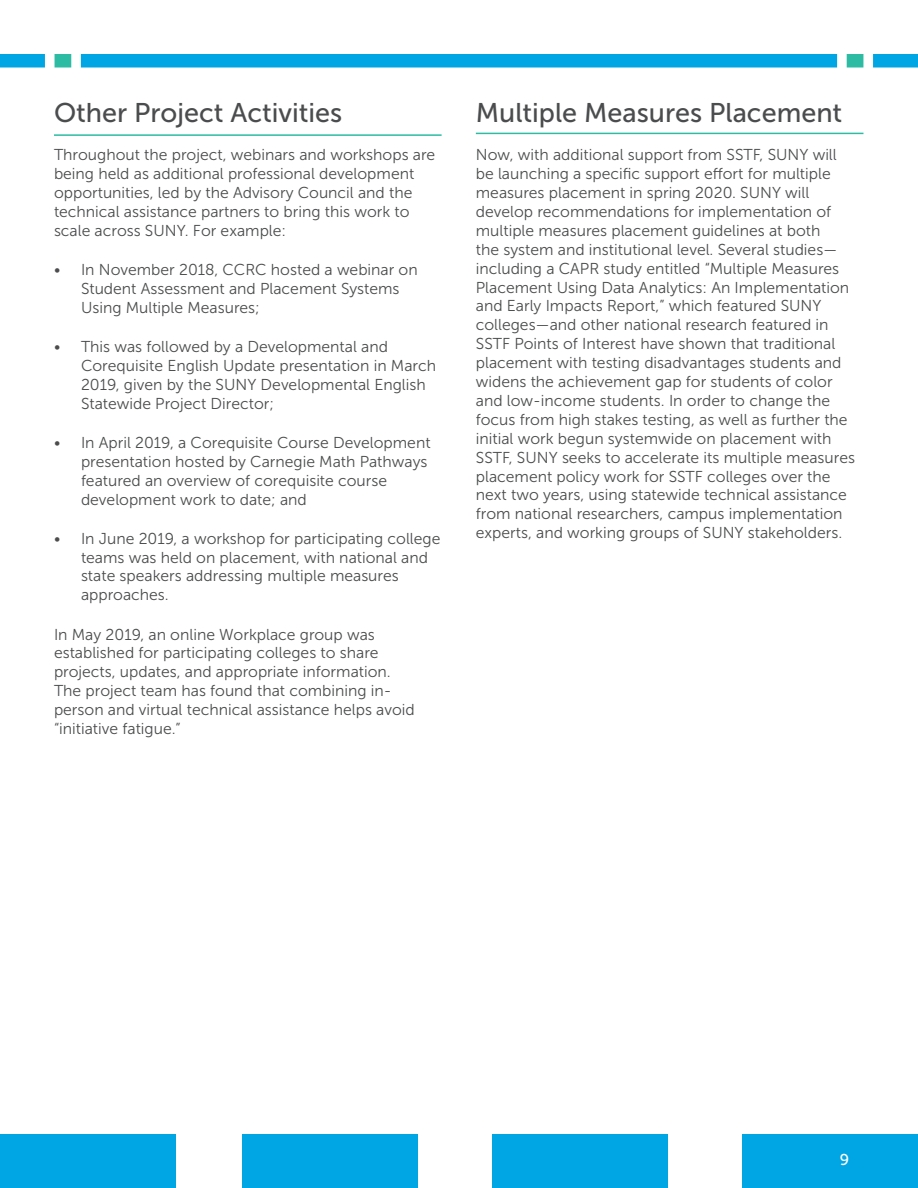
<style>
.page{position:relative;width:918px;height:1188px;background:#fff}
.page>*{position:absolute;margin:0;border:0;box-sizing:border-box;transform-origin:0 0}
.t1{font:27px "Museo Sans 500";color:#4b4c4d}
.t2{font:15.75px/18.9px "Museo Sans 300";color:#4b4c4d}
.t3{font:15.75px "Museo Sans 500";color:#fff}
</style>
<div class="page">
<div style="left:0;top:1134px;width:176px;height:54px;background:#00a5e3"></div>
<div style="left:743px;top:1134px;width:175px;height:54px;background:#00a5e3"></div>
<div style="left:242px;top:1134px;width:175px;height:54px;background:#00a5e3"></div>
<div style="left:493px;top:1134px;width:175px;height:54px;background:#00a5e3"></div>
<hr style="left:54px;top:134px;width:388px;height:2px;background:#2dbca3">
<hr style="left:476px;top:133px;width:387px;height:1px;background:#2dbca3">
<svg style="left:0;top:54px;width:918px;height:14px;background:#15ace2"></svg>
<p class="t1" style="left:54px;top:98px;width:290px">Other Project Activities</p>
<p class="t2" style="left:54px;top:146px;width:383px">Throughout the project, webinars and workshops are being held as additional professional development opportunities, led by the Advisory Council and the technical assistance partners to bring this work to scale across SUNY. For example:</p>
<p class="t2" style="left:81px;top:260px;width:338px;text-indent:-27px">• In November 2018, CCRC hosted a webinar on<br>Student Assessment and Placement Systems<br>Using Multiple Measures;</p>
<p class="t2" style="left:81px;top:337px;width:357px;text-indent:-27px">• This was followed by a Developmental and Corequisite English Update presentation in March 2019, given by the SUNY Developmental English Statewide Project Director;</p>
<p class="t2" style="left:81px;top:433px;width:351px;text-indent:-27px">• In April 2019, a Corequisite Course Development presentation hosted by Carnegie Math Pathways featured an overview of corequisite course development work to date; and</p>
<p class="t2" style="left:81px;top:529px;width:361px;text-indent:-27px">• In June 2019, a workshop for participating college teams was held on placement, with national and state speakers addressing multiple measures approaches.</p>
<p class="t2" style="left:54px;top:625px;width:362px">In May 2019, an online Workplace group was established for participating colleges to share projects, updates, and appropriate information.<br>The project team has found that combining in&shy;person and virtual technical assistance helps avoid “initiative fatigue.”</p>
<p class="t1" style="left:476px;top:98px;width:368px">Multiple Measures Placement</p>
<p class="t2" style="left:476px;top:146px;width:381px">Now, with additional support from SSTF, SUNY will be launching a specific support effort for multiple measures placement in spring 2020. SUNY will develop recommendations for implementation of multiple measures placement guidelines at both<br>the system and institutional level. Several studies— including a CAPR study entitled “Multiple Measures Placement Using Data Analytics: An Implementation and Early Impacts Report,” which featured SUNY colleges—and other national research featured in SSTF Points of Interest have shown that traditional placement with testing disadvantages students and widens the achievement gap for students of color and low-income students. In order to change the focus from high stakes testing, as well as further the initial work begun systemwide on placement with SSTF, SUNY seeks to accelerate its multiple measures placement policy work for SSTF colleges over the next two years, using statewide technical assistance from national researchers, campus implementation experts, and working groups of SUNY stakeholders.</p>
<p class="t3" style="left:840px;top:1151px;width:11px">9</p>
</div>
